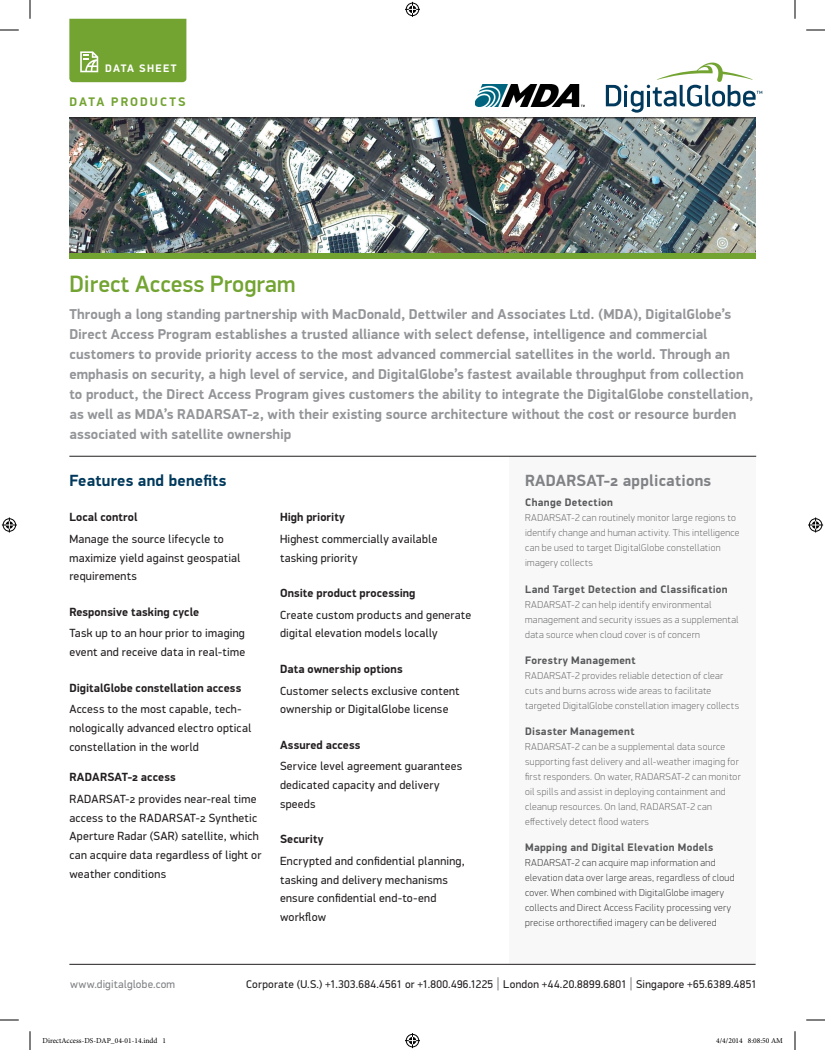
<style>
.page{position:relative;width:825px;height:1050px;background:#fff}
.page>*{position:absolute;margin:0;border:0;box-sizing:border-box;transform-origin:0 0}
.Header_1{font:500 23.75px "PF Din Display Pro";color:#73a432}
.Sidebar_Heading_Page{font:700 16.25px "PF Din Display Pro";letter-spacing:.015em;color:#808285}
.Header_Paragraph{font:700 16.25px "PF Din Display Pro";letter-spacing:.015em;color:#00395c}
.intro_text{font:700 14.38px/20px "PF Din Display Pro";letter-spacing:.005em;color:#939598}
.t1{font:700 12.5px "PF Din Display Pro";letter-spacing:.16em;color:#73a432}
.Body_Text{font:11.88px/18.8px "PF Din Display Pro";letter-spacing:.025em;color:#231f20}
.Bold_Body_Subhead{font:700 11.88px "PF Din Display Pro";letter-spacing:.005em;color:#231f20}
.t2{font:11.25px "PF Din Display Pro";letter-spacing:.03em;color:#231f20}
.t3{font:11.25px "PF Din Display Pro";letter-spacing:.015em;color:#808285}
.Sidebar_SUB{font:700 11px "PF Din Display Pro";letter-spacing:.03em;color:#57585a}
.t4{font:700 11px "PF Din Display Pro";letter-spacing:.12em;color:#fff}
.Sidebar_01{font:100 10px/15px "PF Din Display Pro";letter-spacing:.035em;color:#57585a}
.Sidebar_01-2{font:100 10px/15px "PF Din Display Pro";letter-spacing:.035em;color:#231f20}
.t5{font:7.5px "Minion Pro";color:#000}
.s1{font-weight:100;font-size:15px}
</style>
<div class="page">
<div style="left:509px;top:376px;width:247px;height:588px;background:#f8f8f8"></div>
<svg style="left:606px;top:62px;width:156px;height:51px"></svg>
<div style="left:69px;top:19px;width:117px;height:63px;background:#73a432"></div>
<img style="left:69px;top:119px;width:687px;height:134px">
<svg style="left:69px;top:455px;width:687px;height:1px"></svg>
<hr style="left:69px;top:456px;width:687px;height:1px;background:#231f20">
<img style="left:476px;top:85px;width:109px;height:21px">
<hr style="left:69px;top:964px;width:687px;height:1px;background:#231f20">
<div style="left:69px;top:253px;width:687px;height:5px;background:#73a432"></div>
<hr style="left:69px;top:118px;width:687px;height:1px;background:#231f20">
<svg style="left:0;top:29px;width:19px;height:1px"></svg>
<svg style="left:806px;top:29px;width:19px;height:1px"></svg>
<svg style="left:0;top:1019px;width:19px;height:1px"></svg>
<svg style="left:806px;top:1019px;width:19px;height:1px"></svg>
<svg style="left:29px;top:0;width:1px;height:19px"></svg>
<svg style="left:29px;top:1031px;width:1px;height:19px"></svg>
<svg style="left:794px;top:0;width:1px;height:19px"></svg>
<svg style="left:794px;top:1031px;width:1px;height:19px"></svg>
<svg style="left:0;top:30px;width:19px;height:1px"></svg>
<svg style="left:806px;top:30px;width:19px;height:1px"></svg>
<svg style="left:0;top:1020px;width:19px;height:1px"></svg>
<svg style="left:806px;top:1020px;width:19px;height:1px"></svg>
<svg style="left:30px;top:0;width:1px;height:19px"></svg>
<svg style="left:30px;top:1031px;width:1px;height:19px"></svg>
<svg style="left:795px;top:0;width:1px;height:19px"></svg>
<svg style="left:795px;top:1031px;width:1px;height:19px"></svg>
<svg style="left:405px;top:2px;width:15px;height:15px"></svg>
<svg style="left:405px;top:1033px;width:15px;height:15px"></svg>
<div style="left:2px;top:517px;width:15px;height:16px;border:3px solid #fff;border-radius:50%"></div>
<svg style="left:2px;top:518px;width:15px;height:14px"></svg>
<div style="left:808px;top:517px;width:15px;height:16px;border:3px solid #fff;border-radius:50%"></div>
<svg style="left:808px;top:518px;width:15px;height:14px"></svg>
<p class="t4" style="left:105px;top:61px;width:73px">DATA SHEET</p>
<p class="t1" style="left:69px;top:94px;width:118px">DATA PRODUCTS</p>
<p class="Header_1" style="left:69px;top:269px;width:228px">Direct Access Program</p>
<p class="intro_text" style="left:69px;top:305px;width:685px">Through a long standing partnership with MacDonald, Dettwiler and Associates Ltd. (MDA), DigitalGlobe’s Direct Access Program establishes a trusted alliance with select defense, intelligence and commercial customers to provide priority access to the most advanced commercial satellites in the world. Through an emphasis on security, a high level of service, and DigitalGlobe’s fastest available throughput from collection to product, the Direct Access Program gives customers the ability to integrate the DigitalGlobe constellation, as well as MDA’s RADARSAT-2, with their existing source architecture without the cost or resource burden associated with satellite ownership</p>
<p class="Sidebar_Heading_Page" style="left:525px;top:470px;width:187px">RADARSAT-2 applications</p>
<p class="Sidebar_SUB" style="left:525px;top:496px;width:89px">Change Detection</p>
<p class="Sidebar_01" style="left:525px;top:511px;width:216px">RADARSAT-2 can routinely monitor large regions to identify change and human activity. This intelligence can be used to target DigitalGlobe constellation imagery collects</p>
<p class="Sidebar_SUB" style="left:525px;top:582px;width:204px">Land Target Detection and Classification</p>
<p class="Sidebar_01" style="left:525px;top:597px;width:215px">RADARSAT-2 can help identify environmental management and security issues as a supplemental data source when cloud cover is of concern</p>
<p class="Sidebar_SUB" style="left:525px;top:653px;width:112px">Forestry Management</p>
<p class="Sidebar_01" style="left:525px;top:668px;width:215px">RADARSAT-2 provides reliable detection of clear cuts and burns across wide areas to facilitate targeted DigitalGlobe constellation imagery collects</p>
<p class="Sidebar_SUB" style="left:525px;top:725px;width:111px">Disaster Management</p>
<p class="Sidebar_01" style="left:525px;top:739px;width:217px">RADARSAT-2 can be a supplemental data source supporting fast delivery and all-weather imaging for first responders. On water, RADARSAT-2 can monitor oil spills and assist in deploying containment and cleanup resources. On land, RADARSAT-2 can effectively detect flood waters</p>
<p class="Sidebar_SUB" style="left:525px;top:841px;width:190px">Mapping and Digital Elevation Models</p>
<p class="Sidebar_01-2" style="left:525px;top:856px;width:211px">RADARSAT-2 can acquire map information and elevation data over large areas, regardless of cloud cover. When combined with DigitalGlobe imagery collects and Direct Access Facility processing very precise orthorectified imagery can be delivered</p>
<p class="Header_Paragraph" style="left:69px;top:470px;width:158px">Features and benefits</p>
<p class="Bold_Body_Subhead" style="left:69px;top:510px;width:70px">Local control</p>
<p class="Body_Text" style="left:69px;top:530px;width:173px">Manage the source lifecycle to maximize yield against geospatial requirements</p>
<p class="Bold_Body_Subhead" style="left:69px;top:605px;width:131px">Responsive tasking cycle</p>
<p class="Body_Text" style="left:69px;top:624px;width:177px">Task up to an hour prior to imaging event and receive data in real-time</p>
<p class="Bold_Body_Subhead" style="left:69px;top:681px;width:173px">DigitalGlobe constellation access</p>
<p class="Body_Text" style="left:69px;top:700px;width:183px">Access to the most capable, tech&shy;nologically advanced electro optical constellation in the world</p>
<p class="Bold_Body_Subhead" style="left:69px;top:770px;width:108px">RADARSAT-2 access</p>
<p class="Body_Text" style="left:69px;top:790px;width:194px">RADARSAT-2 provides near-real time access to the RADARSAT-2 Synthetic Aperture Radar (SAR) satellite, which can acquire data regardless of light or weather conditions</p>
<p class="Bold_Body_Subhead" style="left:280px;top:510px;width:66px">High priority</p>
<p class="Body_Text" style="left:280px;top:530px;width:159px">Highest commercially available tasking priority</p>
<p class="Bold_Body_Subhead" style="left:280px;top:586px;width:137px">Onsite product processing</p>
<p class="Body_Text" style="left:280px;top:605px;width:193px">Create custom products and generate digital elevation models locally</p>
<p class="Bold_Body_Subhead" style="left:280px;top:662px;width:124px">Data ownership options</p>
<p class="Body_Text" style="left:280px;top:681px;width:181px">Customer selects exclusive content ownership or DigitalGlobe license</p>
<p class="Bold_Body_Subhead" style="left:280px;top:738px;width:82px">Assured access</p>
<p class="Body_Text" style="left:280px;top:757px;width:184px">Service level agreement guarantees dedicated capacity and delivery speeds</p>
<p class="Bold_Body_Subhead" style="left:280px;top:832px;width:45px">Security</p>
<p class="Body_Text" style="left:280px;top:852px;width:186px">Encrypted and confidential planning, tasking and delivery mechanisms ensure confidential end-to-end workflow</p>
<p class="t3" style="left:70px;top:978px;width:107px">www.digitalglobe.com</p>
<p class="t2" style="left:246px;top:978px;width:512px">Corporate (U.S.) +1.303.684.4561 or +1.800.496.1225 <span class="s1">|</span> London +44.20.8899.6801 <span class="s1">|</span> Singapore +65.6389.4851</p>
<p class="t5" style="left:42px;top:1035px;width:125px">DirectAccess-DS-DAP_04-01-14.indd 1</p>
<p class="t5" style="left:716px;top:1035px;width:68px">4/4/2014 8:08:50 AM</p>
</div>
